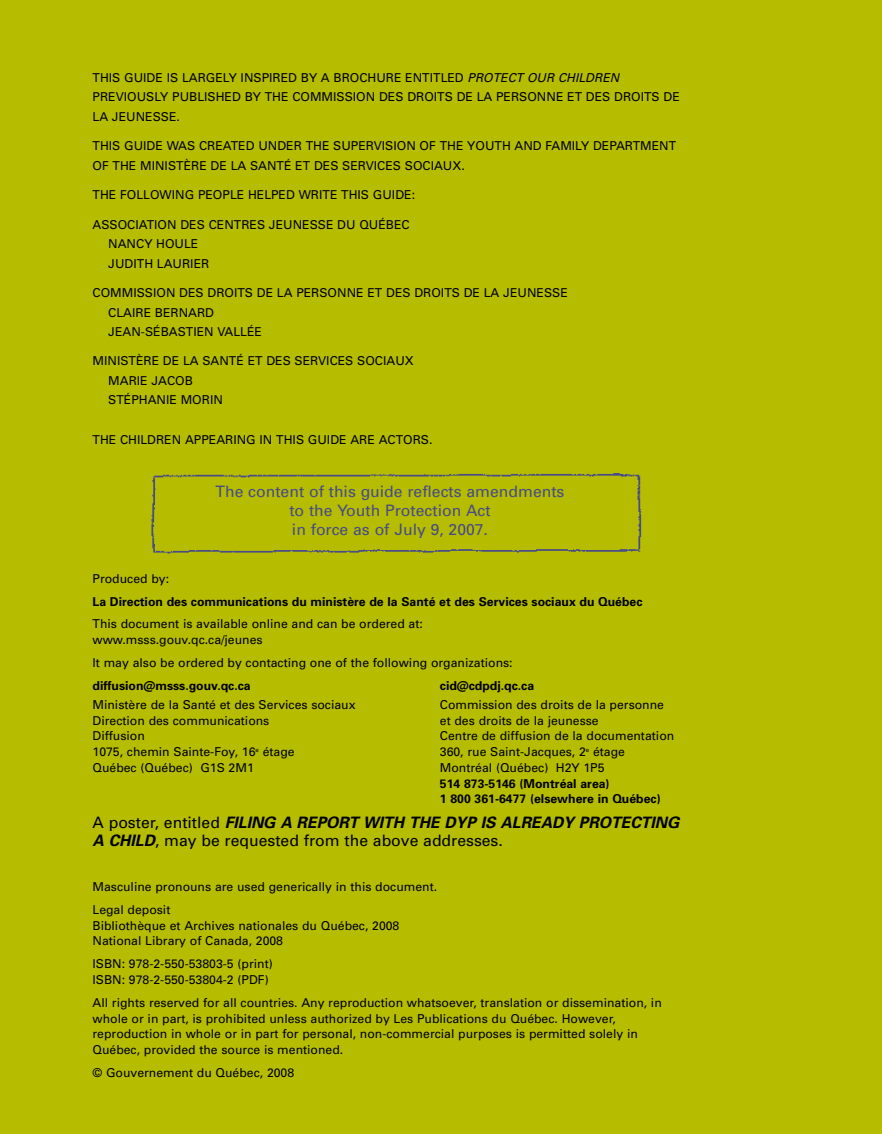
<style>
.page{position:relative;width:882px;height:1134px;background:#b6bd00}
.page>*{position:absolute;margin:0;border:0;box-sizing:border-box;transform-origin:0 0}
.t1{font:15.75px/17.5px "Univers";color:#000}
.t2{font:15.75px/19.2px "Univers";color:#474b89;text-align:center}
.t3{font:12.25px/19.2px "Univers";color:#000}
.t4{font:700 12.25px/15.8px "Univers";color:#000}
.s1{font-style:italic}
.s2{font-weight:700;font-style:italic}
</style>
<div class="page">
<img style="left:151px;top:473px;width:491px;height:81px">
<p class="t3" style="left:93px;top:69px;width:589px">THIS GUIDE IS LARGELY INSPIRED BY A BROCHURE ENTITLED <span class="s1">PROTECT OUR CHILDREN<br></span>PREVIOUSLY PUBLISHED BY THE COMMISSION DES DROITS DE LA PERSONNE ET DES DROITS DE<br>LA JEUNESSE.</p>
<p class="t3" style="left:93px;top:138px;width:585px">THIS GUIDE WAS CREATED UNDER THE SUPERVISION OF THE YOUTH AND FAMILY DEPARTMENT<br>OF THE MINISTÈRE DE LA SANTÉ ET DES SERVICES SOCIAUX.</p>
<p class="t3" style="left:93px;top:186px;width:324px">THE FOLLOWING PEOPLE HELPED WRITE THIS GUIDE:</p>
<p class="t3" style="left:108px;top:216px;width:303px;text-indent:-16px">ASSOCIATION DES CENTRES JEUNESSE DU QUÉBEC<br>NANCY HOULE<br>JUDITH LAURIER</p>
<p class="t3" style="left:108px;top:284px;width:461px;text-indent:-16px">COMMISSION DES DROITS DE LA PERSONNE ET DES DROITS DE LA JEUNESSE<br>CLAIRE BERNARD<br>JEAN-SÉBASTIEN VALLÉE</p>
<p class="t3" style="left:108px;top:353px;width:307px;text-indent:-16px">MINISTÈRE DE LA SANTÉ ET DES SERVICES SOCIAUX<br>MARIE JACOB<br>STÉPHANIE MORIN</p>
<p class="t3" style="left:93px;top:431px;width:341px">THE CHILDREN APPEARING IN THIS GUIDE ARE ACTORS.</p>
<p class="t2" style="left:215px;top:483px;width:351px">The content of this guide reflects amendments to the Youth Protection Act<br>in force as of July 9, 2007.</p>
<p class="t3" style="left:93px;top:570px;width:78px">Produced by:</p>
<p class="t4" style="left:93px;top:594px;width:551px">La Direction des communications du ministère de la Santé et des Services sociaux du Québec</p>
<p class="t3" style="left:93px;top:617px;width:332px;line-height:15.8px">This document is available online and can be ordered at: www.msss.gouv.qc.ca/jeunes</p>
<p class="t3" style="left:93px;top:654px;width:422px">It may also be ordered by contacting one of the following organizations:</p>
<p class="t4" style="left:93px;top:679px;width:160px">diffusion@msss.gouv.qc.ca</p>
<p class="t4" style="left:440px;top:679px;width:96px">cid@cdpdj.qc.ca</p>
<p class="t3" style="left:93px;top:696px;width:265px">Ministère de la Santé et des Services sociaux</p>
<p class="t3" style="left:440px;top:696px;width:226px">Commission des droits de la personne</p>
<p class="t3" style="left:93px;top:712px;width:178px">Direction des communications</p>
<p class="t3" style="left:440px;top:712px;width:160px">et des droits de la jeunesse</p>
<p class="t3" style="left:93px;top:728px;width:54px">Diffusion</p>
<p class="t3" style="left:440px;top:728px;width:236px">Centre de diffusion de la documentation</p>
<p class="t3" style="left:93px;top:743px;width:204px">1075, chemin Sainte-Foy, 16<sup>e</sup> étage</p>
<p class="t3" style="left:440px;top:743px;width:187px">360, rue Saint-Jacques, 2<sup>e</sup> étage</p>
<p class="t3" style="left:93px;top:759px;width:163px">Québec (Québec) G1S 2M1</p>
<p class="t3" style="left:440px;top:759px;width:166px">Montréal (Québec) H2Y 1P5</p>
<p class="t4" style="left:440px;top:777px;width:222px">514 873-5146 (Montréal area)<br>1 800 361-6477 (elsewhere in Québec)</p>
<p class="t1" style="left:93px;top:815px;width:588px">A poster, entitled <span class="s2">FILING A REPORT WITH THE DYP IS ALREADY PROTECTING<br>A CHILD</span>, may be requested from the above addresses.</p>
<p class="t3" style="left:93px;top:877px;width:346px;line-height:22.8px">Masculine pronouns are used generically in this document.<br>Legal deposit</p>
<p class="t3" style="left:93px;top:919px;width:308px;line-height:15.8px">Bibliothèque et Archives nationales du Québec, 2008<br>National Library of Canada, 2008</p>
<p class="t3" style="left:93px;top:957px;width:182px;line-height:15.8px">ISBN: 978-2-550-53803-5 (print)<br>ISBN: 978-2-550-53804-2 (PDF)</p>
<p class="t3" style="left:93px;top:996px;width:571px;line-height:15.8px">All rights reserved for all countries. Any reproduction whatsoever, translation or dissemination, in whole or in part, is prohibited unless authorized by Les Publications du Québec. However, reproduction in whole or in part for personal, non-commercial purposes is permitted solely in Québec, provided the source is mentioned.</p>
<p class="t3" style="left:93px;top:1064px;width:203px">© Gouvernement du Québec, 2008</p>
</div>
